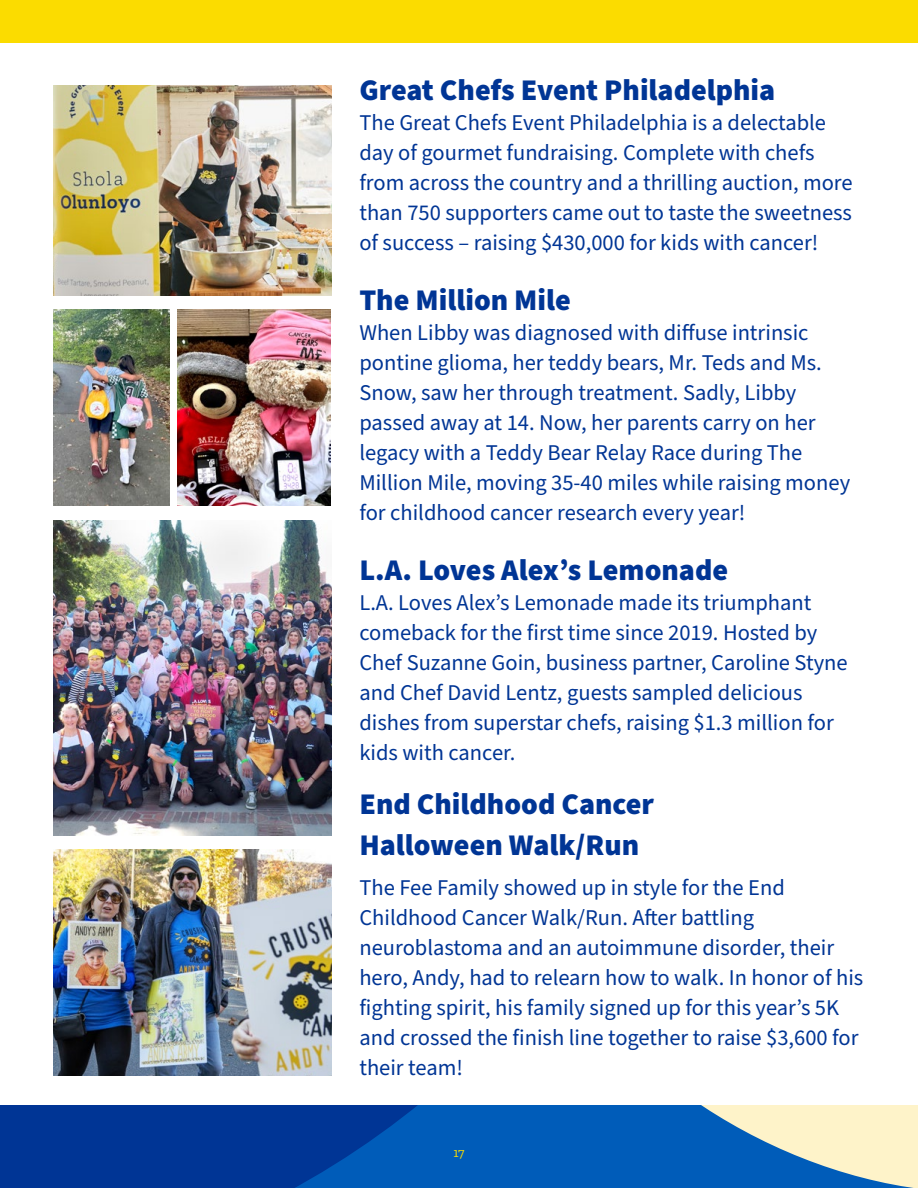
<style>
.page{position:relative;width:918px;height:1188px;background:#fff}
.page>*{position:absolute;margin:0;border:0;box-sizing:border-box;transform-origin:0 0}
.t1{font:900 30px/40.5px "Source Sans Pro";color:#003595}
.t2{font:22.5px/30px "Source Sans Pro";color:#003595}
.t3{font:13.5px "Zilla Slab";color:#fbdc00}
</style>
<div class="page">
<div style="left:0;top:0;width:918px;height:43px;background:#fbdc00"></div>
<svg style="left:0;top:1106px;width:440px;height:82px;background:#003c9b"></svg>
<svg style="left:440px;top:1106px;width:478px;height:82px;background:#4685bd"></svg>
<img style="left:54px;top:85px;width:277px;height:210px">
<img style="left:54px;top:310px;width:116px;height:195px">
<img style="left:177px;top:310px;width:154px;height:195px">
<img style="left:54px;top:521px;width:277px;height:314px">
<img style="left:54px;top:850px;width:277px;height:225px">
<h1 class="t1" style="left:359px;top:71px;width:417px">Great Chefs Event Philadelphia</h1>
<p class="t2" style="left:359px;top:109px;width:495px">The Great Chefs Event Philadelphia is a delectable day of gourmet fundraising. Complete with chefs from across the country and a thrilling auction, more than 750 supporters came out to taste the sweetness of success – raising $430,000 for kids with cancer!</p>
<h1 class="t1" style="left:359px;top:281px;width:213px">The Million Mile</h1>
<p class="t2" style="left:359px;top:319px;width:492px">When Libby was diagnosed with diffuse intrinsic pontine glioma, her teddy bears, Mr. Teds and Ms.<br>Snow, saw her through treatment. Sadly, Libby passed away at 14. Now, her parents carry on her legacy with a Teddy Bear Relay Race during The Million Mile, moving 35-40 miles while raising money for childhood cancer research every year!</p>
<h1 class="t1" style="left:359px;top:551px;width:370px">L.A. Loves Alex’s Lemonade</h1>
<p class="t2" style="left:359px;top:589px;width:490px">L.A. Loves Alex’s Lemonade made its triumphant comeback for the first time since 2019. Hosted by Chef Suzanne Goin, business partner, Caroline Styne and Chef David Lentz, guests sampled delicious dishes from superstar chefs, raising $1.3 million for kids with cancer.</p>
<h1 class="t1" style="left:359px;top:785px;width:296px">End Childhood Cancer<br>Halloween Walk/Run</h1>
<p class="t2" style="left:359px;top:874px;width:505px">The Fee Family showed up in style for the End Childhood Cancer Walk/Run. After battling neuroblastoma and an autoimmune disorder, their hero, Andy, had to relearn how to walk. In honor of his fighting spirit, his family signed up for this year’s 5K and crossed the finish line together to raise $3,600 for their team!</p>
<p class="t3" style="left:453px;top:1145px;width:13px">17</p>
</div>
